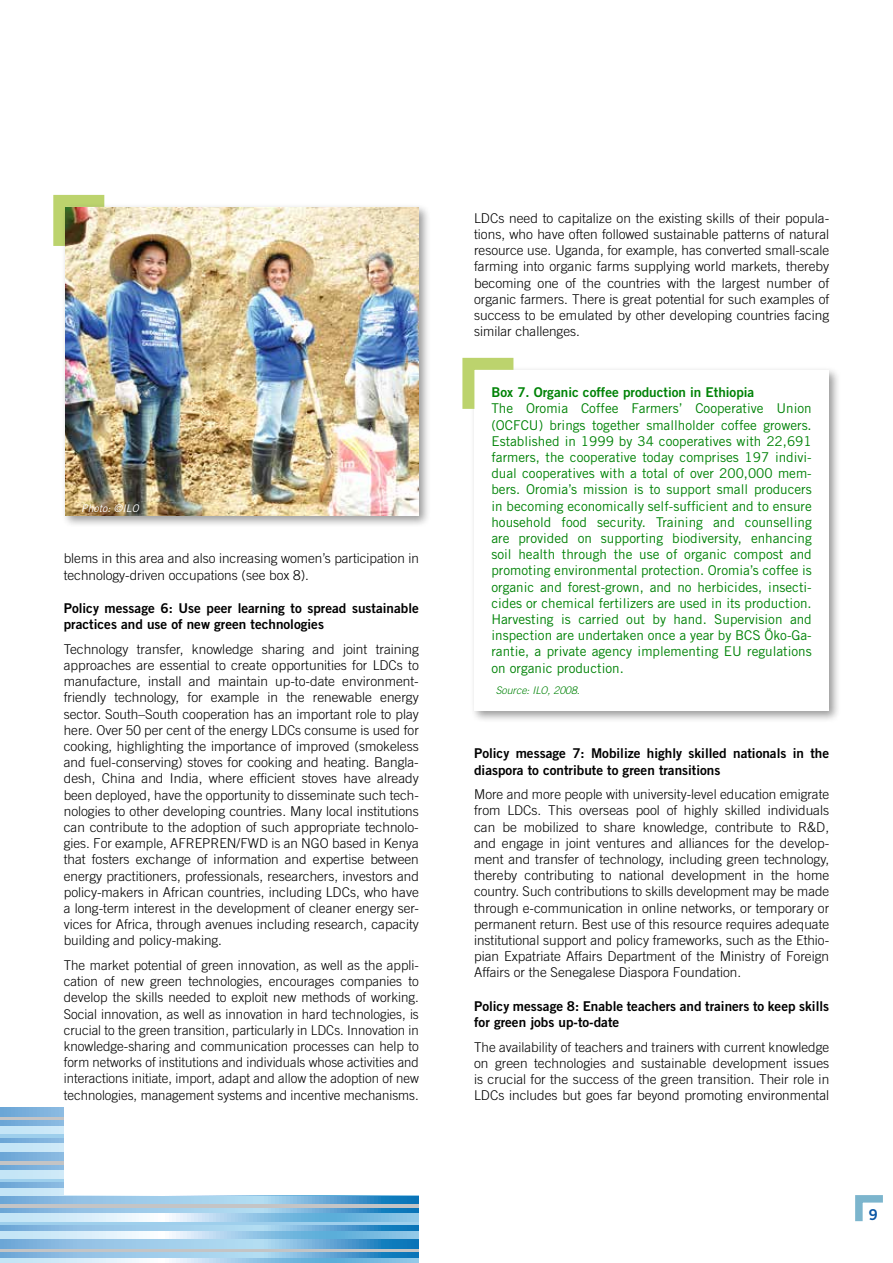
<style>
.page{position:relative;width:893px;height:1263px;background:#fff}
.page>*{position:absolute;margin:0;border:0;box-sizing:border-box;transform-origin:0 0}
.t1{font:15px "Trade Gothic LT Std Bd 2";color:#0b56a5}
.t2{font:300 13.5px/16.2px "Trade Gothic LT Std";color:#000;text-align:justify}
.t3{font:13.5px/16.2px "Trade Gothic LT Std";color:#008307;text-align:justify}
.t4{font:13.5px/16.2px "Trade Gothic LT Std Bd 2";color:#000}
.t5{font:13.5px "Trade Gothic LT Std Bd 2";color:#008307}
.t6{font:italic 300 10.5px "Trade Gothic LT Std";color:#008307}
.t7{font:italic 10.5px "Trade Gothic LT Std";color:#fff}
</style>
<div class="page">
<svg style="left:1px;top:1195px;width:418px;height:9px"></svg>
<hr style="left:0;top:1204px;width:495px;height:4px;background:#c4c4c5">
<svg style="left:1px;top:1208px;width:418px;height:6px"></svg>
<svg style="left:1px;top:1214px;width:418px;height:8px"></svg>
<svg style="left:1px;top:1222px;width:418px;height:4px;fill:#9ecfec"></svg>
<svg style="left:1px;top:1226px;width:418px;height:5px"></svg>
<svg style="left:1px;top:1231px;width:418px;height:8px"></svg>
<svg style="left:1px;top:1239px;width:418px;height:9px"></svg>
<svg style="left:1px;top:1248px;width:418px;height:4px;fill:#c4c4c5"></svg>
<svg style="left:1px;top:1252px;width:418px;height:6px"></svg>
<svg style="left:1px;top:1258px;width:418px;height:5px"></svg>
<svg style="left:1px;top:1107px;width:63px;height:9px"></svg>
<svg style="left:1px;top:1116px;width:63px;height:4px"></svg>
<svg style="left:1px;top:1120px;width:63px;height:6px"></svg>
<div style="left:0;top:1126px;width:494px;height:8px;background:#c7e6f6"></div>
<hr style="left:0;top:1134px;width:495px;height:4px;background:#9ecfec">
<svg style="left:1px;top:1138px;width:63px;height:6px"></svg>
<div style="left:0;top:1144px;width:494px;height:8px;background:#c7e6f6"></div>
<svg style="left:1px;top:1152px;width:63px;height:9px"></svg>
<hr style="left:0;top:1161px;width:495px;height:4px;background:#c4c4c5">
<svg style="left:1px;top:1165px;width:63px;height:6px"></svg>
<div style="left:0;top:1171px;width:494px;height:8px;background:#c7e6f6"></div>
<svg style="left:1px;top:1179px;width:63px;height:4px"></svg>
<svg style="left:1px;top:1183px;width:63px;height:5px"></svg>
<div style="left:0;top:1188px;width:494px;height:7px;background:#c7e6f6"></div>
<div style="left:64px;top:1089px;width:465px;height:105px;background:#fff"></div>
<div style="left:420px;top:1155px;width:473px;height:108px;background:#fff"></div>
<hr style="left:0;top:1093px;width:1px;height:101px;background:#fff">
<hr style="left:0;top:1155px;width:1px;height:108px;background:#fff">
<svg style="left:855px;top:1195px;width:28px;height:27px"></svg>
<div style="left:470px;top:366px;width:371px;height:357px;background:#000;opacity:.4"></div>
<div style="left:474px;top:370px;width:355px;height:341px;background:#fff"></div>
<svg style="left:462px;top:357px;width:63px;height:64px"></svg>
<svg style="left:53px;top:194px;width:52px;height:52px"></svg>
<div style="left:61px;top:203px;width:370px;height:324px;background:#000;opacity:.4"></div>
<img style="left:65px;top:207px;width:354px;height:308px">
<p class="t7" style="left:81px;top:502px;width:59px">Photo: ©ILO</p>
<p class="t2" style="left:64px;top:550px;width:357px">blems in this area and also increasing women’s participation in technology-driven occupations (see box 8).</p>
<p class="t4" style="left:64px;top:600px;width:357px">Policy message 6: Use peer learning to spread sustainable practices and use of new green technologies</p>
<p class="t2" style="left:64px;top:641px;width:357px">Technology transfer, knowledge sharing and joint training approaches are essential to create opportunities for LDCs to manufacture, install and maintain up-to-date environment&shy;friendly technology, for example in the renewable energy sector. South–South cooperation has an important role to play here. Over 50 per cent of the energy LDCs consume is used for cooking, highlighting the importance of improved (smokeless and fuel-conserving) stoves for cooking and heating. Bangla&shy;desh, China and India, where efficient stoves have already been deployed, have the opportunity to disseminate such tech&shy;nologies to other developing countries. Many local institutions can contribute to the adoption of such appropriate technolo&shy;gies. For example, AFREPREN/FWD is an NGO based in Kenya that fosters exchange of information and expertise between energy practitioners, professionals, researchers, investors and policy-makers in African countries, including LDCs, who have a long-term interest in the development of cleaner energy ser&shy;vices for Africa, through avenues including research, capacity building and policy-making.</p>
<p class="t2" style="left:64px;top:957px;width:357px">The market potential of green innovation, as well as the appli&shy;cation of new green technologies, encourages companies to develop the skills needed to exploit new methods of working.<br>Social innovation, as well as innovation in hard technologies, is crucial to the green transition, particularly in LDCs. Innovation in knowledge-sharing and communication processes can help to form networks of institutions and individuals whose activities and interactions initiate, import, adapt and allow the adoption of new technologies, management systems and incentive mechanisms.</p>
<p class="t2" style="left:474px;top:210px;width:357px">LDCs need to capitalize on the existing skills of their popula&shy;tions, who have often followed sustainable patterns of natural resource use. Uganda, for example, has converted small-scale farming into organic farms supplying world markets, thereby becoming one of the countries with the largest number of organic farmers. There is great potential for such examples of success to be emulated by other developing countries facing similar challenges.</p>
<p class="t5" style="left:491px;top:384px;width:264px">Box 7. Organic coffee production in Ethiopia</p>
<p class="t3" style="left:491px;top:400px;width:322px">The Oromia Coffee Farmers’ Cooperative Union (OCFCU) brings together smallholder coffee growers.<br>Established in 1999 by 34 cooperatives with 22,691 farmers, the cooperative today comprises 197 indivi&shy;dual cooperatives with a total of over 200,000 mem&shy;bers. Oromia’s mission is to support small producers in becoming economically self-sufficient and to ensure household food security. Training and counselling are provided on supporting biodiversity, enhancing soil health through the use of organic compost and promoting environmental protection. Oromia’s coffee is organic and forest-grown, and no herbicides, insecti&shy;cides or chemical fertilizers are used in its production.<br>Harvesting is carried out by hand. Supervision and inspection are undertaken once a year by BCS Öko-Ga&shy;rantie, a private agency implementing EU regulations on organic production.</p>
<p class="t6" style="left:496px;top:684px;width:86px">Source: ILO, 2008.</p>
<p class="t4" style="left:474px;top:745px;width:357px">Policy message 7: Mobilize highly skilled nationals in the diaspora to contribute to green transitions</p>
<p class="t2" style="left:474px;top:786px;width:357px">More and more people with university-level education emigrate from LDCs. This overseas pool of highly skilled individuals can be mobilized to share knowledge, contribute to R&amp;D, and engage in joint ventures and alliances for the develop&shy;ment and transfer of technology, including green technology, thereby contributing to national development in the home country. Such contributions to skills development may be made through e-communication in online networks, or temporary or permanent return. Best use of this resource requires adequate institutional support and policy frameworks, such as the Ethio&shy;pian Expatriate Affairs Department of the Ministry of Foreign Affairs or the Senegalese Diaspora Foundation.</p>
<p class="t4" style="left:474px;top:997px;width:357px">Policy message 8: Enable teachers and trainers to keep skills for green jobs up-to-date</p>
<p class="t2" style="left:474px;top:1038px;width:357px">The availability of teachers and trainers with current knowledge on green technologies and sustainable development issues is crucial for the success of the green transition. Their role in LDCs includes but goes far beyond promoting environmental</p>
<p class="t1" style="left:869px;top:1205px;width:11px">9</p>
</div>
